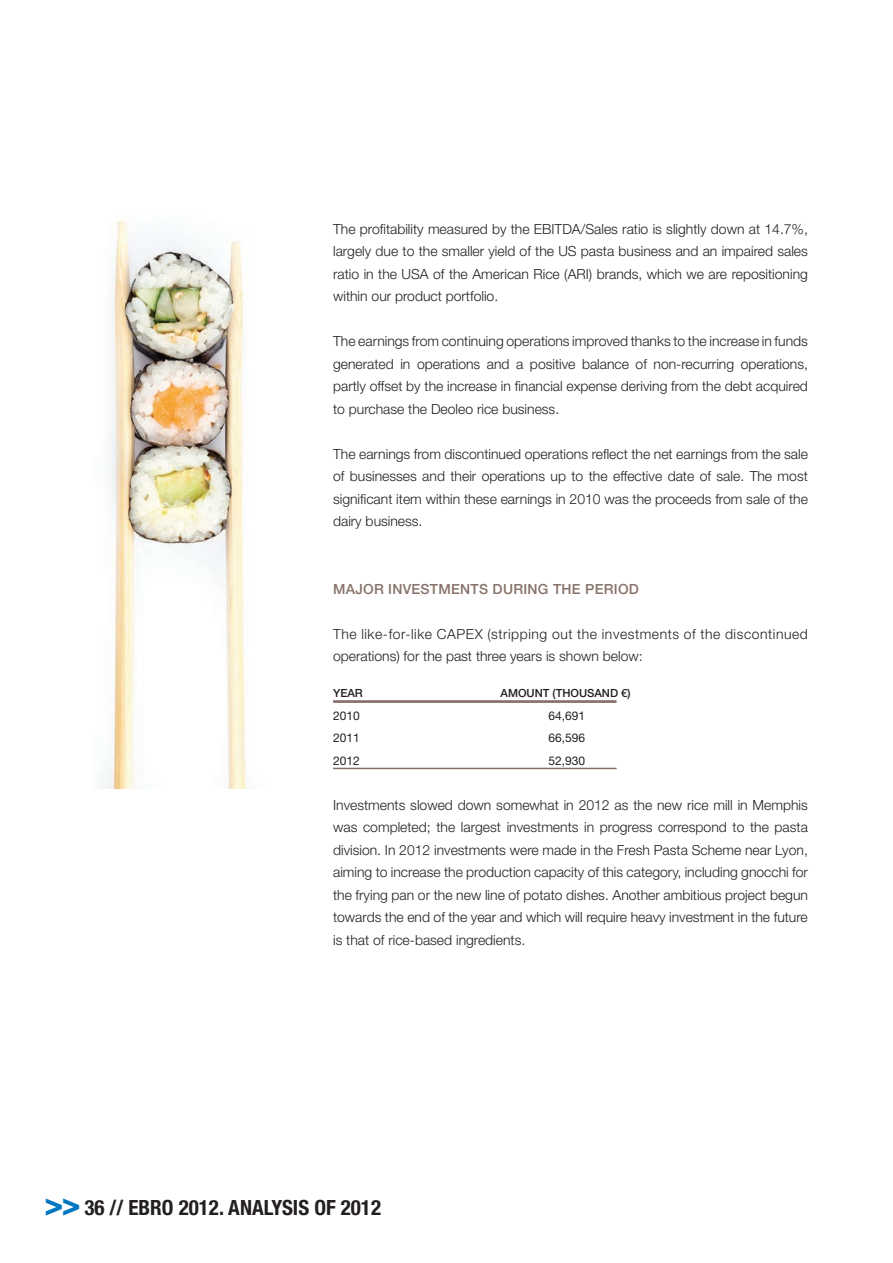
<style>
.page{position:relative;width:893px;height:1263px;background:#fff}
.page>*{position:absolute;margin:0;border:0;box-sizing:border-box;transform-origin:0 0}
.t1{font:700 condensed 21px "Helvetica Neue LT Std";color:#231f20}
.t2{font:300 13.95px/22.5px "Helvetica Neue LT Std";color:#231f20;text-align:justify}
.t3{font:300 13.95px/22.5px "Helvetica Neue LT Std";letter-spacing:.04em;color:#231f20}
.t4{font:500 13.95px "Helvetica Neue LT Std";letter-spacing:.02em;color:#877269}
.t5{font:12px "Helvetica Neue LT Std";color:#231f20}
.t6{font:500 11.25px "Helvetica Neue LT Std";color:#231f20}
.s1{font-weight:900;font-size:31.5px;color:#0077c0}
</style>
<div class="page">
<img style="left:103px;top:220px;width:143px;height:569px">
<hr style="left:333px;top:700px;width:284px;height:3px;background:#877269">
<hr style="left:333px;top:768px;width:284px;height:1px;background:#877269">
<p class="t2" style="left:333px;top:217px;width:476px">The profitability measured by the EBITDA/Sales ratio is slightly down at 14.7%, largely due to the smaller yield of the US pasta business and an impaired sales ratio in the USA of the American Rice (ARI) brands, which we are repositioning within our product portfolio.</p>
<p class="t2" style="left:333px;top:330px;width:476px">The earnings from continuing operations improved thanks to the increase in funds generated in operations and a positive balance of non-recurring operations, partly offset by the increase in financial expense deriving from the debt acquired to purchase the Deoleo rice business.</p>
<p class="t2" style="left:333px;top:442px;width:476px">The earnings from discontinued operations reflect the net earnings from the sale of businesses and their operations up to the effective date of sale. The most significant item within these earnings in 2010 was the proceeds from sale of the dairy business.</p>
<p class="t4" style="left:333px;top:580px;width:307px">MAJOR INVESTMENTS DURING THE PERIOD</p>
<p class="t3" style="left:333px;top:622px;width:476px">The like-for-like CAPEX (stripping out the investments of the discontinued operations) for the past three years is shown below:</p>
<p class="t6" style="left:333px;top:686px;width:31px">YEAR</p>
<p class="t6" style="left:500px;top:686px;width:132px">AMOUNT (THOUSAND €)</p>
<p class="t5" style="left:333px;top:708px;width:28px">2010</p>
<p class="t5" style="left:548px;top:708px;width:38px">64,691</p>
<p class="t5" style="left:333px;top:731px;width:28px">2011</p>
<p class="t5" style="left:548px;top:731px;width:38px">66,596</p>
<p class="t5" style="left:333px;top:753px;width:28px">2012</p>
<p class="t5" style="left:548px;top:753px;width:38px">52,930</p>
<p class="t2" style="left:333px;top:793px;width:476px">Investments slowed down somewhat in 2012 as the new rice mill in Memphis was completed; the largest investments in progress correspond to the pasta division. In 2012 investments were made in the Fresh Pasta Scheme near Lyon, aiming to increase the production capacity of this category, including gnocchi for the frying pan or the new line of potato dishes. Another ambitious project begun towards the end of the year and which will require heavy investment in the future is that of rice-based ingredients.</p>
<h1 class="t1" style="left:45px;top:1195px;width:338px"><span class="s1">&gt;&gt;</span> 36 // EBRO 2012. ANALYSIS OF 2012</h1>
</div>
